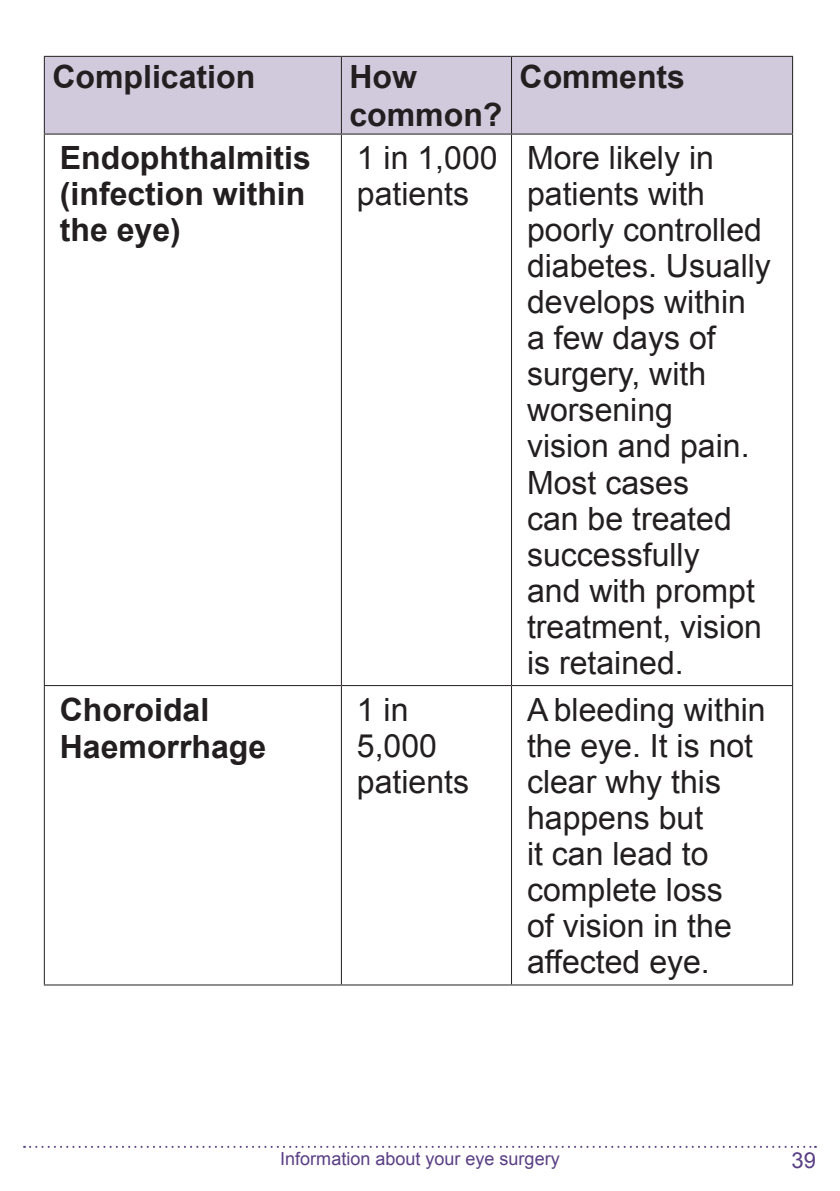
<style>
.page{position:relative;width:840px;height:1191px;background:#fff}
.page>*{position:absolute;margin:0;border:0;box-sizing:border-box;transform-origin:0 0}
.t1{font:32px/36px "Arial";color:#231f20}
.t2{font:700 32px/36px "Arial";color:#231f20}
.t3{font:22px "Arial";color:#593f84}
.t4{font:18px "Arial";color:#593f84}
</style>
<div class="page">
<svg style="left:24px;top:1145px;width:791px;height:2px"></svg>
<div style="left:45px;top:57px;width:746px;height:77px;background:#d1cadc"></div>
<hr style="left:44px;top:56px;width:297px;height:1px;background:#231f20">
<hr style="left:44px;top:57px;width:1px;height:77px;background:#231f20">
<hr style="left:341px;top:56px;width:170px;height:1px;background:#231f20">
<hr style="left:341px;top:57px;width:1px;height:77px;background:#231f20">
<hr style="left:511px;top:56px;width:281px;height:1px;background:#231f20">
<hr style="left:510px;top:57px;width:1px;height:77px;background:#231f20">
<hr style="left:791px;top:57px;width:1px;height:77px;background:#231f20">
<hr style="left:44px;top:134px;width:297px;height:1px;background:#231f20">
<hr style="left:44px;top:135px;width:1px;height:550px;background:#231f20">
<hr style="left:341px;top:134px;width:170px;height:1px;background:#231f20">
<hr style="left:341px;top:135px;width:1px;height:550px;background:#231f20">
<hr style="left:511px;top:134px;width:281px;height:1px;background:#231f20">
<hr style="left:510px;top:135px;width:1px;height:550px;background:#231f20">
<hr style="left:791px;top:135px;width:1px;height:550px;background:#231f20">
<hr style="left:44px;top:685px;width:297px;height:1px;background:#231f20">
<hr style="left:44px;top:686px;width:1px;height:298px;background:#231f20">
<hr style="left:341px;top:685px;width:170px;height:1px;background:#231f20">
<hr style="left:341px;top:686px;width:1px;height:298px;background:#231f20">
<hr style="left:511px;top:685px;width:281px;height:1px;background:#231f20">
<hr style="left:510px;top:686px;width:1px;height:298px;background:#231f20">
<hr style="left:791px;top:686px;width:1px;height:298px;background:#231f20">
<hr style="left:44px;top:984px;width:297px;height:1px;background:#231f20">
<hr style="left:341px;top:984px;width:170px;height:1px;background:#231f20">
<hr style="left:511px;top:984px;width:281px;height:1px;background:#231f20">
<p class="t2" style="left:52px;top:59px;width:204px">Complication</p>
<p class="t2" style="left:349px;top:58px;width:154px;line-height:38.4px">How common?</p>
<p class="t2" style="left:519px;top:59px;width:167px">Comments</p>
<p class="t2" style="left:60px;top:141px;width:252px">Endophthalmitis (infection within the eye)</p>
<p class="t1" style="left:357px;top:140px;width:142px">1 in 1,000 patients</p>
<p class="t1" style="left:526px;top:140px;width:245px">More likely in patients with poorly controlled diabetes. Usually develops within a few days of surgery, with worsening<br>vision and pain.<br>Most cases<br>can be treated successfully<br>and with prompt treatment, vision is retained.</p>
<p class="t2" style="left:60px;top:692px;width:151px">Choroidal</p>
<p class="t2" style="left:60px;top:730px;width:208px">Haemorrhage</p>
<p class="t1" style="left:357px;top:692px;width:114px">1 in<br>5,000 patients</p>
<p class="t1" style="left:526px;top:692px;width:240px">A bleeding within the eye. It is not clear why this happens but<br>it can lead to complete loss<br>of vision in the affected eye.</p>
<p class="t4" style="left:280px;top:1146px;width:281px">Information about your eye surgery</p>
<p class="t3" style="left:791px;top:1145px;width:26px">39</p>
</div>
